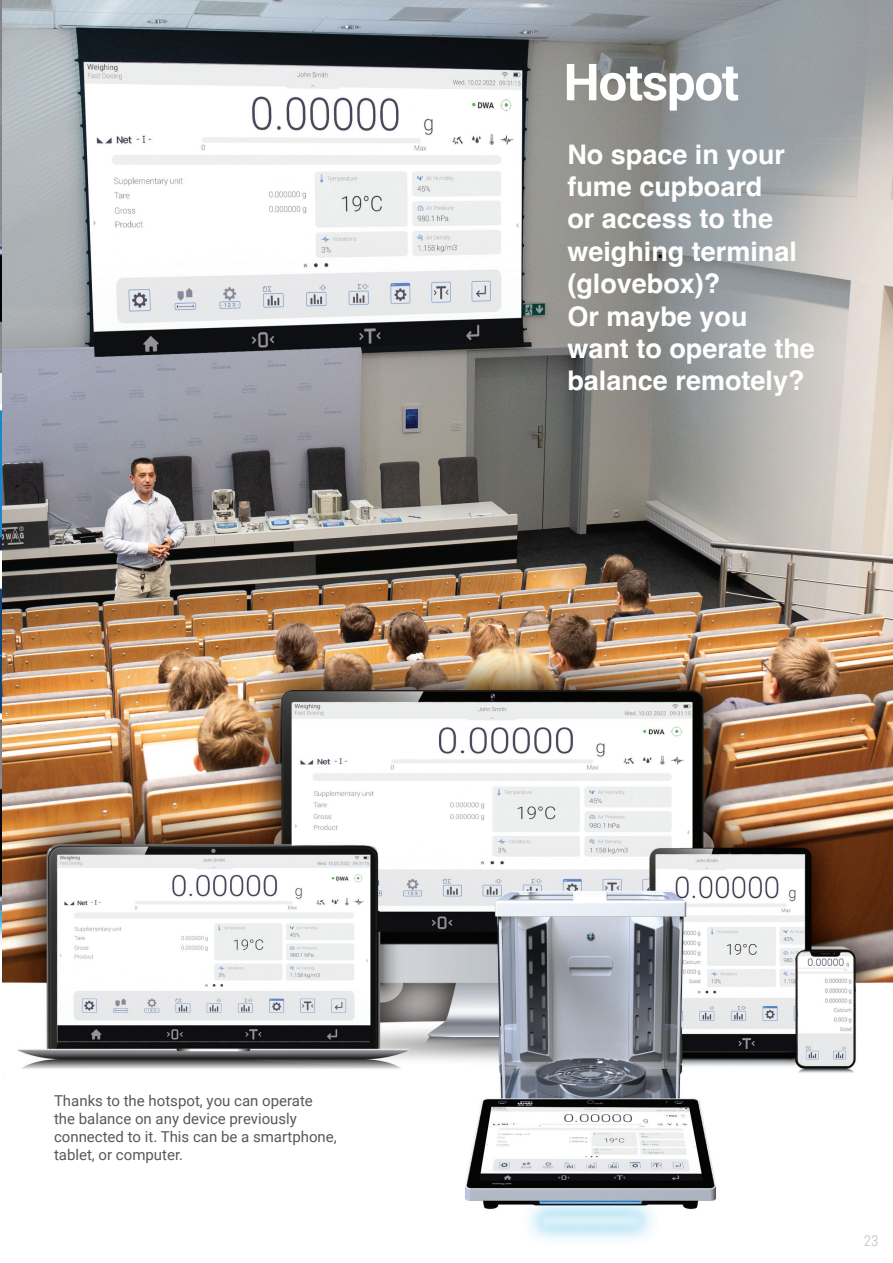
<style>
.page{position:relative;width:893px;height:1263px;background:#fff}
.page>*{position:absolute;margin:0;border:0;box-sizing:border-box;transform-origin:0 0}
.t1{font:700 51px "Roboto";letter-spacing:-.025em;color:#fff}
.t2{font:700 27px/32.4px "Helvetica";color:#fff}
.t3{font:15px/18px "Roboto";color:#57585a}
.t4{font:300 15px "Roboto Condensed";color:#bcbdc0}
</style>
<div class="page">
<img style="left:0;top:0;width:893px;height:1240px">
<p class="t1" style="left:564px;top:46px;width:177px">Hotspot</p>
<p class="t2" style="left:567px;top:141px;width:249px">No space in your fume cupboard<br>or access to the weighing terminal (glovebox)?<br>Or maybe you want to operate the balance remotely?</p>
<p class="t3" style="left:54px;top:1091px;width:284px">Thanks to the hotspot, you can operate the balance on any device previously connected to it. This can be a smartphone, tablet, or computer.</p>
<p class="t4" style="left:864px;top:1230px;width:16px">23</p>
</div>
